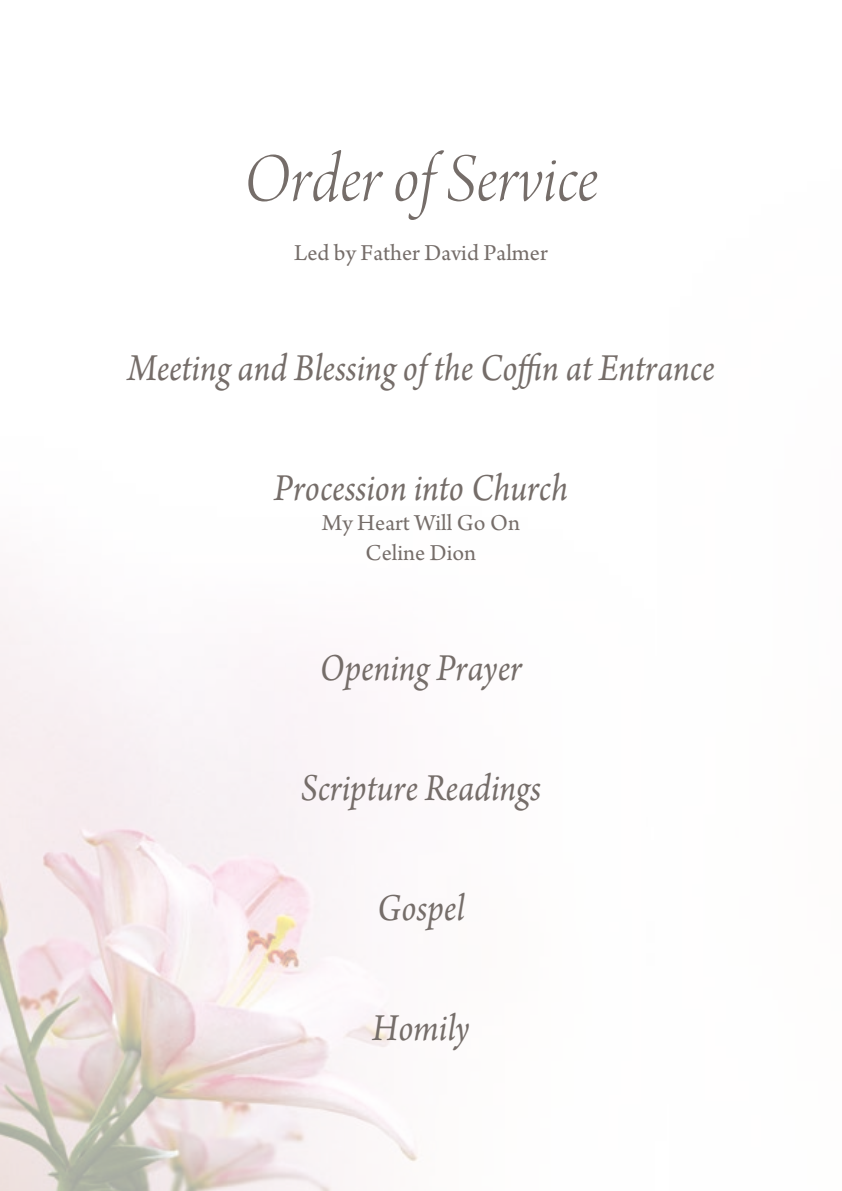
<style>
.page{position:relative;width:842px;height:1191px;background:#fff}
.page>*{position:absolute;margin:0;border:0;box-sizing:border-box;transform-origin:0 0}
.t1{font:72px "Arno Pro Light Italic Display";color:#756d69}
.t2{font:italic 40px "Arno Pro";color:#756d69;scale:.9 1}
.t3{font:24px/30px "Arno Pro";color:#756d69;text-align:center}
</style>
<div class="page">
<img style="left:0;top:587px;width:418px;height:604px">
<h1 class="t1" style="left:244px;top:139px;width:356px">Order of Service</h1>
<p class="t3" style="left:294px;top:239px;width:255px">Led by Father David Palmer</p>
<p class="t2" style="left:127px;top:345px;width:654px">Meeting and Blessing of the Coffin at Entrance</p>
<p class="t2" style="left:274px;top:465px;width:328px">Procession into Church</p>
<p class="t3" style="left:322px;top:509px;width:200px">My Heart Will Go On<br>Celine Dion</p>
<p class="t2" style="left:320px;top:645px;width:226px">Opening Prayer</p>
<p class="t2" style="left:301px;top:765px;width:268px">Scripture Readings</p>
<p class="t2" style="left:377px;top:885px;width:99px">Gospel</p>
<p class="t2" style="left:372px;top:1005px;width:110px">Homily</p>
</div>
